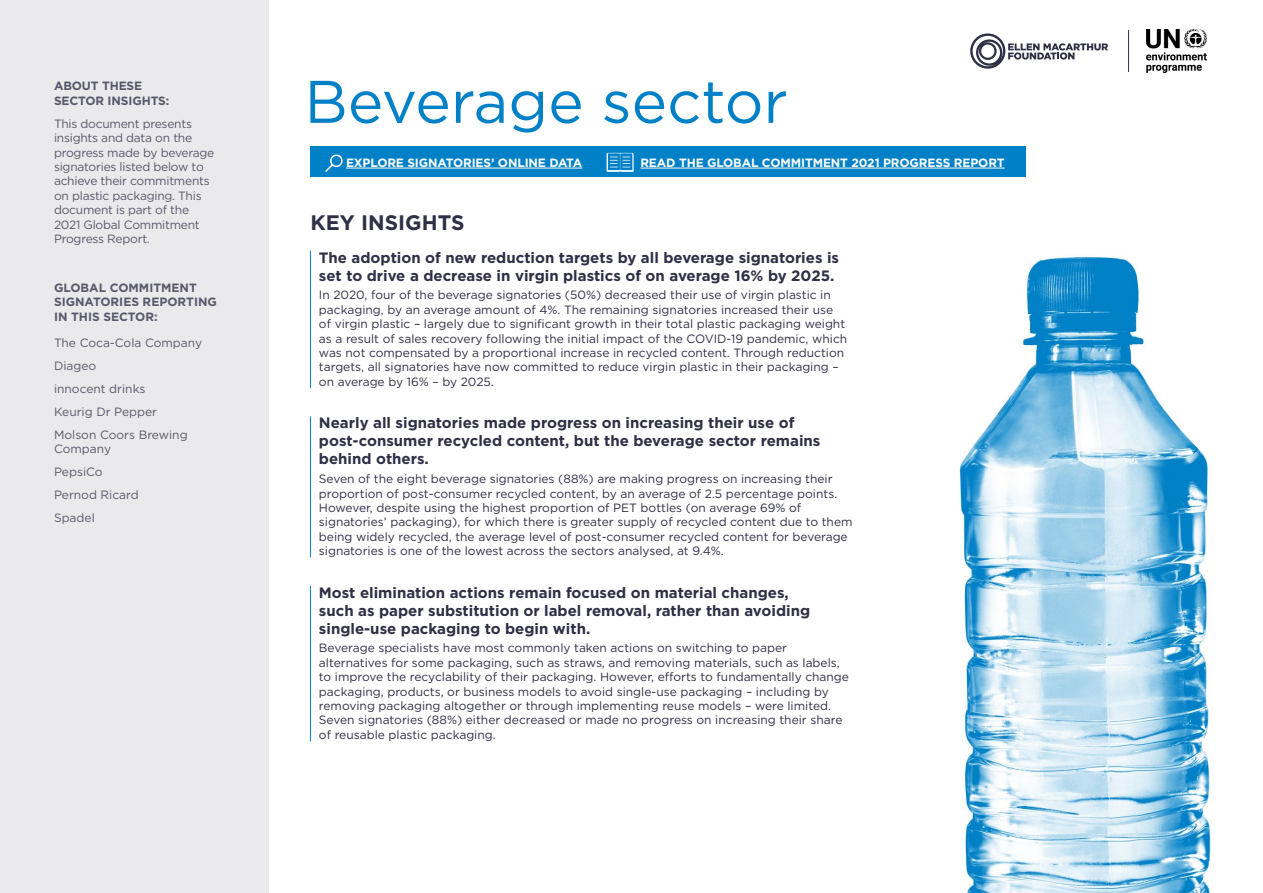
<style>
.page{position:relative;width:1263px;height:893px;background:#fff}
.page>*{position:absolute;margin:0;border:0;box-sizing:border-box;transform-origin:0 0}
.t1{font:60px "Gotham";color:#0081c7}
.t2{font:700 21px "Gotham";color:#2f2f46}
.t3{font:700 15px/18px "Gotham";color:#2f2f46}
.t4{font:12px/14.4px "Gotham";color:#2f2f46}
.t5{font:12px/14.4px "Gotham";letter-spacing:-.02em;color:#58586b}
.t6{font:12px/23px "Gotham";color:#58586b}
.t7{font:700 12px/14.4px "Gotham";color:#58586b}
.t8{font:700 12px "Gotham";letter-spacing:-.01em;color:#fff}
</style>
<div class="page">
<img style="left:959px;top:256px;width:254px;height:637px">
<div style="left:0;top:0;width:269px;height:893px;background:#eaeaec"></div>
<svg style="left:970px;top:33px;width:138px;height:36px"></svg>
<hr style="left:1128px;top:30px;width:1px;height:42px;background:#2f2f46">
<img style="left:1146px;top:29px;width:61px;height:44px">
<div style="left:311px;top:147px;width:715px;height:30px;background:#0081c7"></div>
<hr style="left:346px;top:168px;width:236px;height:1px;background:#fff">
<hr style="left:640px;top:168px;width:365px;height:1px;background:#fff">
<svg style="left:325px;top:154px;width:18px;height:18px"></svg>
<svg style="left:607px;top:153px;width:27px;height:19px"></svg>
<hr style="left:310px;top:251px;width:1px;height:137px;background:#0081c7">
<hr style="left:310px;top:416px;width:1px;height:141px;background:#0081c7">
<hr style="left:310px;top:586px;width:1px;height:155px;background:#0081c7">
<p class="t7" style="left:54px;top:79px;width:117px">ABOUT THESE<br>SECTOR INSIGHTS:</p>
<p class="t5" style="left:54px;top:116px;width:162px">This document presents insights and data on the progress made by beverage signatories listed below to achieve their commitments on plastic packaging. This document is part of the<br>2021 Global Commitment<br>Progress Report.</p>
<p class="t7" style="left:54px;top:281px;width:164px">GLOBAL COMMITMENT<br>SIGNATORIES REPORTING<br>IN THIS SECTOR:</p>
<p class="t6" style="left:54px;top:331px;width:150px">The Coca-Cola Company<br>Diageo<br>innocent drinks<br>Keurig Dr Pepper<br>Molson Coors Brewing</p>
<p class="t6" style="left:54px;top:437px;width:86px">Company<br>PepsiCo<br>Pernod Ricard<br>Spadel</p>
<h1 class="t1" style="left:304px;top:63px;width:485px">Beverage sector</h1>
<p class="t8" style="left:346px;top:154px;width:238px">EXPLORE SIGNATORIES’ ONLINE DATA</p>
<p class="t8" style="left:640px;top:154px;width:366px">READ THE GLOBAL COMMITMENT 2021 PROGRESS REPORT</p>
<h2 class="t2" style="left:310px;top:209px;width:156px">KEY INSIGHTS</h2>
<p class="t3" style="left:319px;top:248px;width:522px">The adoption of new reduction targets by all beverage signatories is set to drive a decrease in virgin plastics of on average 16% by 2025.</p>
<p class="t4" style="left:319px;top:288px;width:530px">In 2020, four of the beverage signatories (50%) decreased their use of virgin plastic in packaging, by an average amount of 4%. The remaining signatories increased their use of virgin plastic – largely due to significant growth in their total plastic packaging weight as a result of sales recovery following the initial impact of the COVID-19 pandemic, which was not compensated by a proportional increase in recycled content. Through reduction targets, all signatories have now committed to reduce virgin plastic in their packaging – on average by 16% – by 2025.</p>
<p class="t3" style="left:319px;top:414px;width:503px">Nearly all signatories made progress on increasing their use of post-consumer recycled content, but the beverage sector remains behind others.</p>
<p class="t4" style="left:319px;top:471px;width:535px">Seven of the eight beverage signatories (88%) are making progress on increasing their proportion of post-consumer recycled content, by an average of 2.5 percentage points.<br>However, despite using the highest proportion of PET bottles (on average 69% of signatories’ packaging), for which there is greater supply of recycled content due to them being widely recycled, the average level of post-consumer recycled content for beverage signatories is one of the lowest across the sectors analysed, at 9.4%.</p>
<p class="t3" style="left:319px;top:583px;width:493px">Most elimination actions remain focused on material changes, such as paper substitution or label removal, rather than avoiding single-use packaging to begin with.</p>
<p class="t4" style="left:319px;top:641px;width:532px">Beverage specialists have most commonly taken actions on switching to paper alternatives for some packaging, such as straws, and removing materials, such as labels, to improve the recyclability of their packaging. However, efforts to fundamentally change packaging, products, or business models to avoid single-use packaging – including by removing packaging altogether or through implementing reuse models – were limited.<br>Seven signatories (88%) either decreased or made no progress on increasing their share of reusable plastic packaging.</p>
</div>
